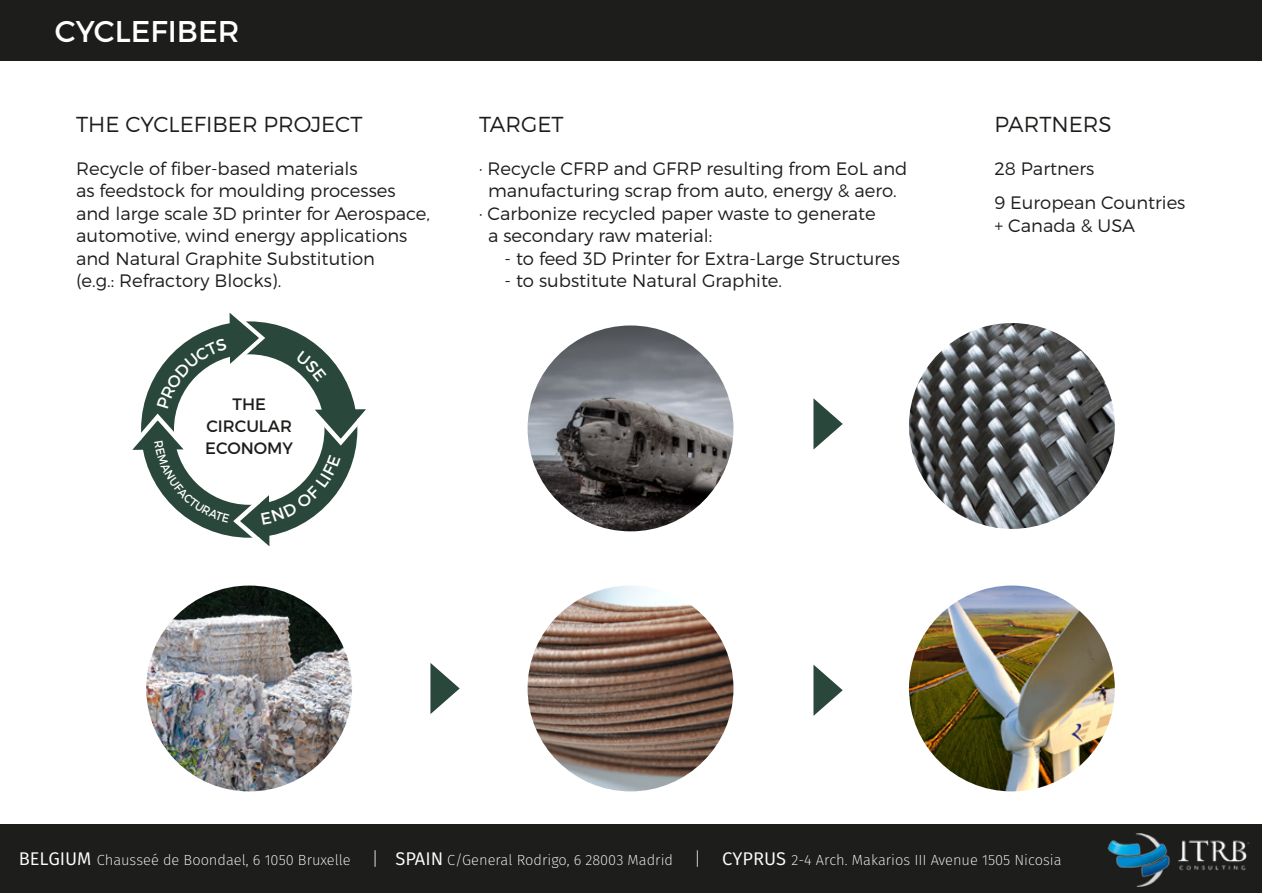
<style>
.page{position:relative;width:1263px;height:893px;background:#fff}
.page>*{position:absolute;margin:0;border:0;box-sizing:border-box;transform-origin:0 0}
.t1{font:30px "Montserrat";color:#fff}
.t2{font:300 21.75px "Montserrat";color:#1d1d1b}
.t3{font:300 18px/22.5px "Montserrat";color:#1d1d1b}
.t4{font:16.5px/21.8px "Montserrat";color:#1d1d1b;text-align:center}
.t5{font:200 14.7px "Fira Sans";color:#fff}
.s1{font-weight:400;font-size:18.3px}
.s2{font-size:18.3px}
</style>
<div class="page">
<div style="left:0;top:0;width:1262px;height:60px;background:#1d1d1b"></div>
<img style="left:909px;top:323px;width:206px;height:206px;border-radius:103px">
<img style="left:528px;top:325px;width:205px;height:206px;border-radius:103px">
<img style="left:909px;top:586px;width:206px;height:205px;border-radius:103px">
<img style="left:528px;top:586px;width:205px;height:205px;border-radius:103px">
<img style="left:146px;top:586px;width:206px;height:205px;border-radius:103px">
<svg style="left:813px;top:398px;width:30px;height:52px"></svg>
<svg style="left:813px;top:665px;width:30px;height:51px"></svg>
<svg style="left:430px;top:663px;width:30px;height:51px"></svg>
<div style="left:0;top:825px;width:1262px;height:68px;background:#1d1d1b"></div>
<img style="left:1098px;top:824px;width:163px;height:63px">
<svg style="left:132px;top:313px;width:234px;height:233px"></svg>
<h1 class="t1" style="left:55px;top:12px;width:186px">CYCLEFIBER</h1>
<p class="t2" style="left:76px;top:111px;width:288px">THE CYCLEFIBER PROJECT</p>
<p class="t3" style="left:76px;top:157px;width:355px">Recycle of fiber-based materials<br>as feedstock for moulding processes and large scale 3D printer for Aerospace, automotive, wind energy applications and Natural Graphite Substitution<br>(e.g.: Refractory Blocks).</p>
<p class="t4" style="left:205px;top:393px;width:89px">THE<br>CIRCULAR<br>ECONOMY</p>
<p class="t2" style="left:479px;top:111px;width:86px">TARGET</p>
<p class="t3" style="left:479px;top:157px;width:430px">· Recycle CFRP and GFRP resulting from EoL and</p>
<p class="t3" style="left:488px;top:179px;width:410px">manufacturing scrap from auto, energy &amp; aero.</p>
<p class="t3" style="left:479px;top:202px;width:398px">· Carbonize recycled paper waste to generate</p>
<p class="t3" style="left:488px;top:224px;width:226px">a secondary raw material:</p>
<p class="t3" style="left:505px;top:247px;width:397px">- to feed 3D Printer for Extra-Large Structures</p>
<p class="t3" style="left:505px;top:269px;width:279px">- to substitute Natural Graphite.</p>
<p class="t2" style="left:994px;top:111px;width:119px">PARTNERS</p>
<p class="t3" style="left:994px;top:151px;width:192px;line-height:34.5px">28 Partners<br>9 European Countries</p>
<p class="t3" style="left:994px;top:214px;width:142px">+ Canada &amp; USA</p>
<p class="t5" style="left:19px;top:850px;width:1044px"><span class="s1">BELGIUM</span> Chausseé de Boondael, 6 1050 Bruxelle <span class="s2">|</span> <span class="s1">SPAIN</span> C/General Rodrigo, 6 28003 Madrid <span class="s2">|</span> <span class="s1">CYPRUS</span> 2-4 Arch. Makarios III Avenue 1505 Nicosia</p>
</div>
